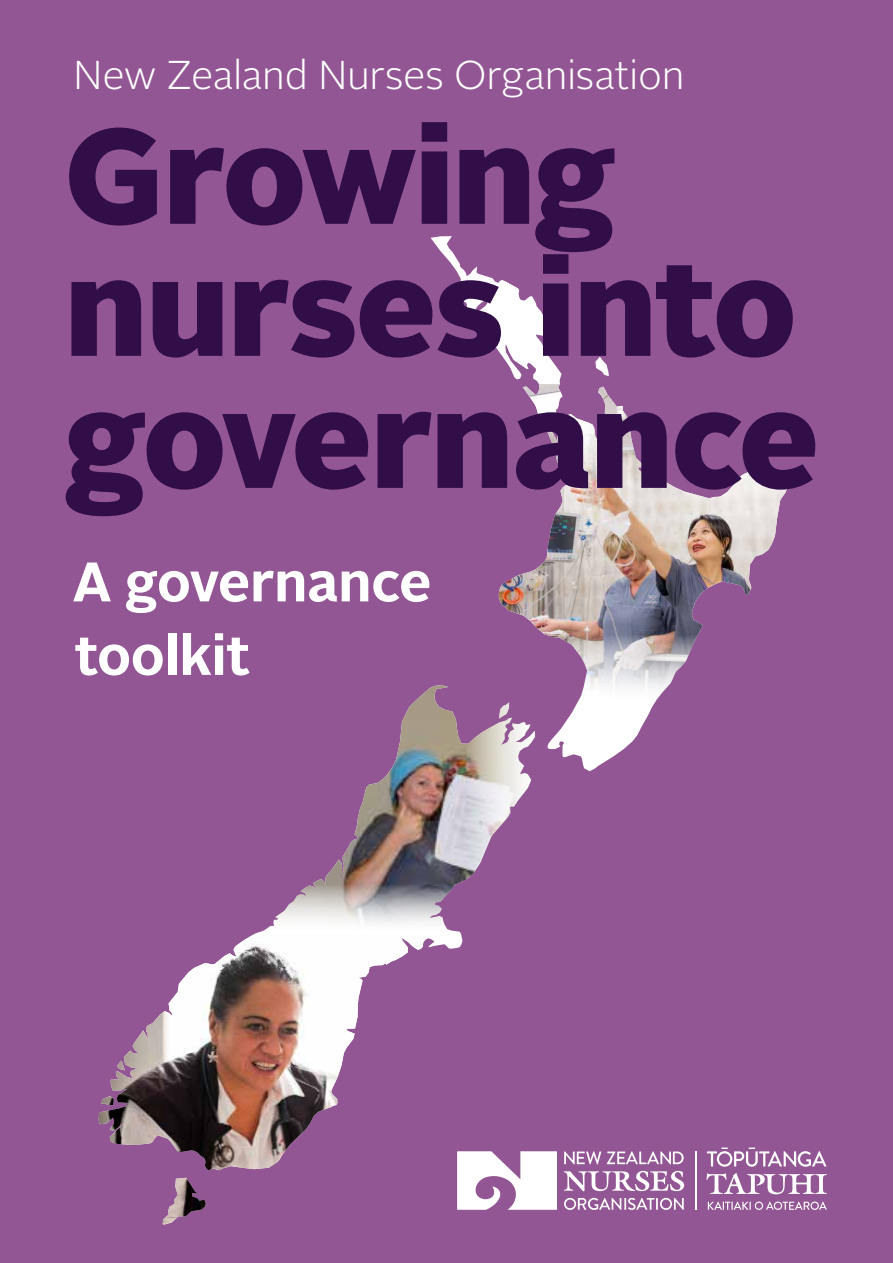
<style>
.page{position:relative;width:893px;height:1263px;background:#935694}
.page>*{position:absolute;margin:0;border:0;box-sizing:border-box;transform-origin:0 0}
.t1{font:900 135px/132px "Alright Sans";letter-spacing:-.015em;color:#320e49}
.t2{font:700 55.5px/73.5px "Alright Sans";letter-spacing:-.01em;color:#fff}
.t3{font:300 40.2px "Alright Sans";letter-spacing:-.005em;color:#fff}
</style>
<div class="page">
<svg style="left:253px;top:236px;width:526px;height:974px"></svg>
<img style="left:99px;top:935px;width:326px;height:289px">
<img style="left:265px;top:682px;width:279px;height:251px">
<img style="left:464px;top:384px;width:325px;height:320px">
<svg style="left:457px;top:1151px;width:100px;height:59px"></svg>
<hr style="left:695px;top:1151px;width:1px;height:59px;background:#fff">
<svg style="left:706px;top:1173px;width:121px;height:21px"></svg>
<svg style="left:707px;top:1147px;width:119px;height:20px"></svg>
<svg style="left:708px;top:1201px;width:119px;height:9px"></svg>
<svg style="left:564px;top:1171px;width:120px;height:20px"></svg>
<svg style="left:564px;top:1151px;width:37px;height:13px"></svg>
<svg style="left:607px;top:1151px;width:77px;height:13px"></svg>
<svg style="left:564px;top:1198px;width:120px;height:12px"></svg>
<p class="t3" style="left:74px;top:48px;width:612px">New Zealand Nurses Organisation</p>
<h1 class="t1" style="left:65px;top:110px;width:756px">Growing nurses into governance</h1>
<h2 class="t2" style="left:72px;top:545px;width:361px">A governance toolkit</h2>
</div>
